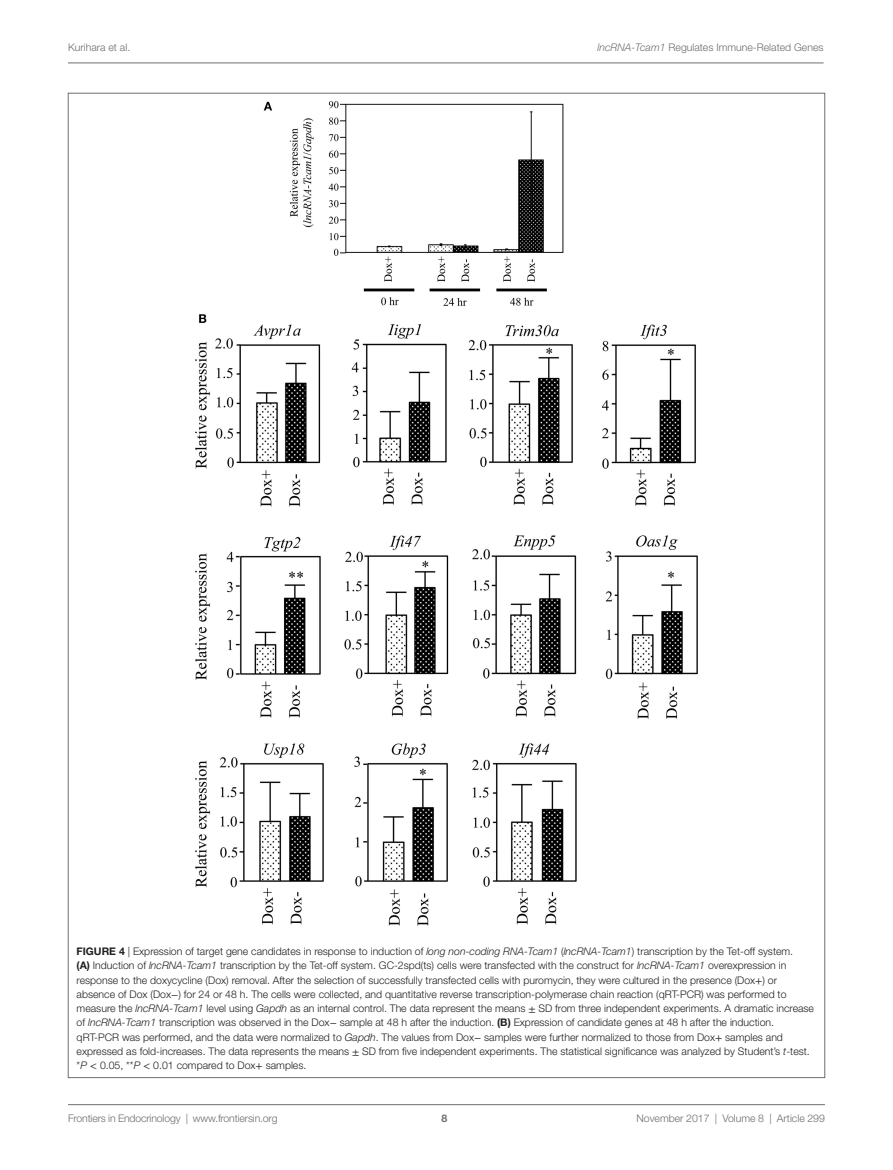
<style>
.page{position:relative;width:893px;height:1170px;background:#fff}
.page>*{position:absolute;margin:0;border:0;box-sizing:border-box;transform-origin:0 0}
.t1{font:300 10.5px/14.2px "Helvetica Neue LT Std";color:#231f20}
.t2{font:300 10.5px "Helvetica Neue LT Std";color:#6c6d70}
.t3{font:700 10.5px "Helvetica Neue LT Std";color:#6c6d70}
.s1{font-style:italic}
.s2{font-weight:700}
.s3{font-family:"STIX General";font-weight:400}
</style>
<div class="page">
<img style="left:195px;top:102px;width:503px;height:823px">
<hr style="left:68px;top:63px;width:756px;height:1px;background:#6c6d70">
<hr style="left:68px;top:1104px;width:757px;height:1px;background:#6c6d70">
<p class="t2" style="left:68px;top:41px;width:64px">Kurihara et al.</p>
<p class="t2" style="left:598px;top:41px;width:228px"><span class="s1">lncRNA-Tcam1</span> Regulates Immune-Related Genes</p>
<p class="t1" style="left:77px;top:943px;width:739px"><span class="s2">FIG URE 4</span> | Expression of target gene candidates in response to induction of <span class="s1">long non-coding RNA-Tcam1</span> (<span class="s1">lncRNA-Tcam1</span>) transcription by the Tet-off system.<br><span class="s2">(A)</span> Induction of <span class="s1">lncRNA-Tcam1</span> transcription by the Tet-off system. GC-2spd(ts) cells were transfected with the construct for <span class="s1">lncRNA-Tcam1</span> overexpression in response to the doxycycline (Dox) removal. After the selection of successfully transfected cells with puromycin, they were cultured in the presence (Dox<span class="s3">+</span>) or absence of Dox (Dox<span class="s3">−</span>) for 24 or 48 h. The cells were collected, and quantitative reverse transcription-polymerase chain reaction (qRT-PCR) was performed to measure the <span class="s1">lncRNA-Tcam1</span> level using <span class="s1">Gapdh</span> as an internal control. The data represent the means <span class="s3">±</span> SD from three independent experiments. A dramatic increase of <span class="s1">lncRNA-Tcam1</span> transcription was observed in the Dox<span class="s3">−</span> sample at 48 h after the induction. <span class="s2">(B)</span> Expression of candidate genes at 48 h after the induction. qRT-PCR was performed, and the data were normalized to <span class="s1">Gapdh</span>. The values from Dox<span class="s3">−</span> samples were further normalized to those from Dox<span class="s3">+</span> samples and expressed as fold-increases. The data represents the means <span class="s3">±</span> SD from five independent experiments. The statistical significance was analyzed by Student’s <span class="s1">t</span>-test. *<span class="s1">P</span> <span class="s3">&lt;</span> 0.05, **<span class="s1">P</span> <span class="s3">&lt;</span> 0.01 compared to Dox<span class="s3">+</span> samples.</p>
<p class="t2" style="left:68px;top:1111px;width:211px">Frontiers in Endocrinology | www.frontiersin.org</p>
<p class="t2" style="left:636px;top:1111px;width:190px">November 2017 | Volume 8 | Article 299</p>
<p class="t3" style="left:441px;top:1111px;width:7px">8</p>
</div>
